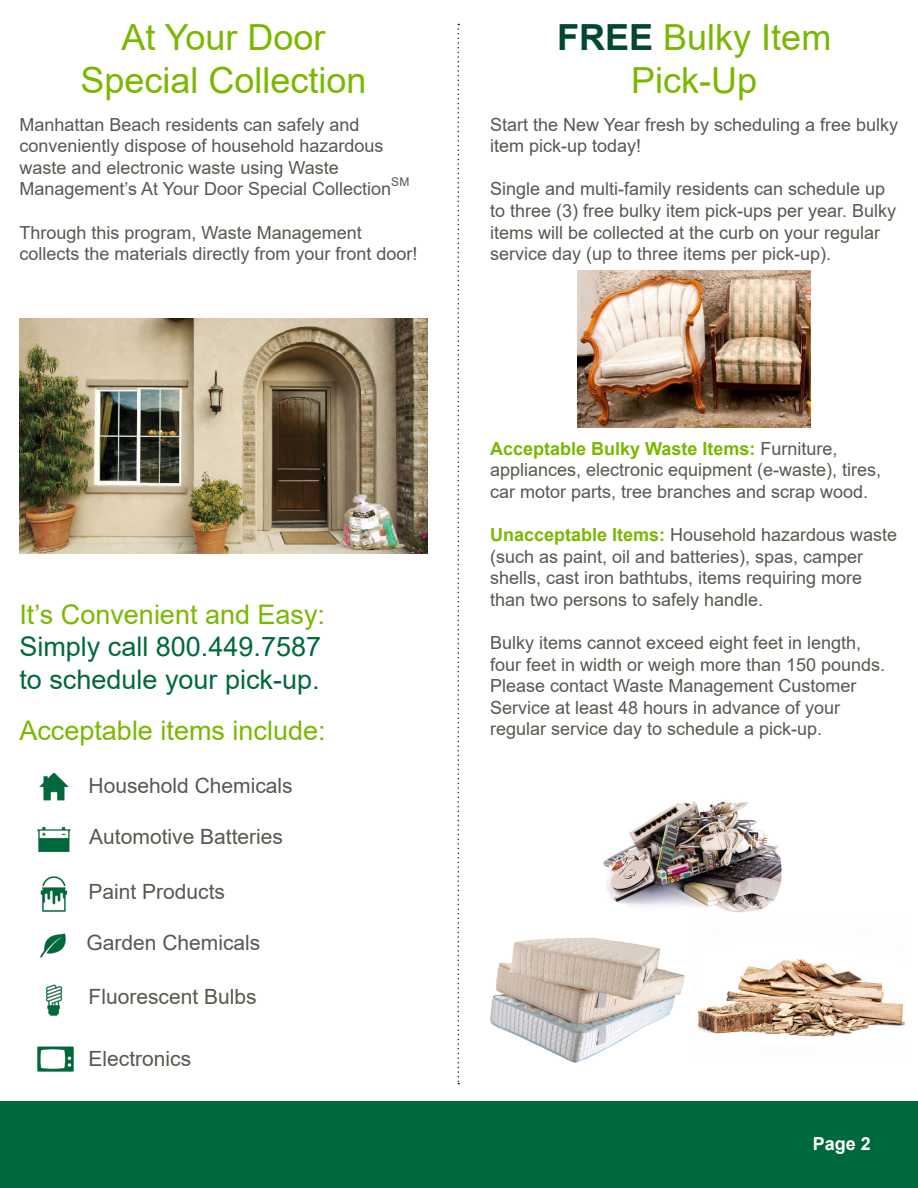
<style>
.page{position:relative;width:918px;height:1188px;background:#fff}
.page>*{position:absolute;margin:0;border:0;box-sizing:border-box;transform-origin:0 0}
.t1{font:36px "Arial";color:#7ab800}
.t2{font:27px "Arial";color:#7ab800}
.t3{font:27px "Arial";color:#00693c}
.t4{font:21px "Arial";color:#57584f}
.t5{font:18px/21.6px "Arial";color:#57584f}
.t6{font:700 18px "Arial";color:#7ab800}
.t7{font:700 18px "Arial";color:#fff}
.t8{font:12px "Arial";color:#57584f}
.s1{font-weight:700;color:#024731}
.s2{font-weight:400;color:#57584f}
.s3{font-weight:700;color:#7ab800}
</style>
<div class="page">
<div style="left:0;top:1102px;width:918px;height:86px;background:#00693c"></div>
<img style="left:490px;top:938px;width:195px;height:125px">
<img style="left:578px;top:270px;width:233px;height:158px">
<img style="left:603px;top:801px;width:179px;height:112px">
<svg style="left:458px;top:24px;width:1px;height:1060px"></svg>
<img style="left:39px;top:772px;width:30px;height:29px">
<img style="left:37px;top:826px;width:34px;height:86px">
<img style="left:40px;top:933px;width:26px;height:25px">
<img style="left:45px;top:984px;width:18px;height:32px">
<img style="left:37px;top:1046px;width:37px;height:26px">
<img style="left:19px;top:319px;width:409px;height:234px">
<img style="left:697px;top:959px;width:207px;height:78px">
<p class="t1" style="left:121px;top:13px;width:206px">At Your Door</p>
<p class="t1" style="left:80px;top:56px;width:288px">Special Collection</p>
<p class="t5" style="left:19px;top:113px;width:342px">Manhattan Beach residents can safely and</p>
<p class="t5" style="left:19px;top:135px;width:366px">conveniently dispose of household hazardous waste and electronic waste using Waste</p>
<p class="t5" style="left:19px;top:178px;width:373px">Management’s At Your Door Special Collection</p>
<p class="t8" style="left:391px;top:174px;width:19px">SM</p>
<p class="t5" style="left:19px;top:221px;width:344px">Through this program, Waste Management</p>
<p class="t5" style="left:19px;top:243px;width:400px">collects the materials directly from your front door!</p>
<p class="t2" style="left:19px;top:596px;width:307px">It’s Convenient and Easy:</p>
<p class="t3" style="left:19px;top:628px;width:303px">Simply call 800.449.7587</p>
<p class="t3" style="left:19px;top:661px;width:302px">to schedule your pick-up.</p>
<p class="t2" style="left:19px;top:712px;width:308px">Acceptable items include:</p>
<p class="t4" style="left:89px;top:771px;width:206px">Household Chemicals</p>
<p class="t4" style="left:89px;top:823px;width:195px">Automotive Batteries</p>
<p class="t4" style="left:89px;top:877px;width:138px">Paint Products</p>
<p class="t4" style="left:87px;top:928px;width:175px">Garden Chemicals</p>
<p class="t4" style="left:89px;top:983px;width:170px">Fluorescent Bulbs</p>
<p class="t4" style="left:89px;top:1045px;width:104px">Electronics</p>
<p class="t1" style="left:557px;top:13px;width:276px"><span class="s1">FREE</span> Bulky Item</p>
<p class="t1" style="left:631px;top:56px;width:127px">Pick-Up</p>
<p class="t5" style="left:490px;top:113px;width:410px">Start the New Year fresh by scheduling a free bulky item pick-up today!</p>
<p class="t5" style="left:490px;top:178px;width:408px">Single and multi-family residents can schedule up to three (3) free bulky item pick-ups per year. Bulky items will be collected at the curb on your regular service day (up to three items per pick-up).</p>
<p class="t6" style="left:490px;top:436px;width:349px">Acceptable Bulky Waste Items: <span class="s2">Furniture,</span></p>
<p class="t5" style="left:490px;top:459px;width:393px">appliances, electronic equipment (e-waste), tires, car motor parts, tree branches and scrap wood.</p>
<p class="t5" style="left:490px;top:524px;width:409px"><span class="s3">Unacceptable Items:</span> Household hazardous waste (such as paint, oil and batteries), spas, camper shells, cast iron bathtubs, items requiring more than two persons to safely handle.</p>
<p class="t5" style="left:490px;top:632px;width:397px">Bulky items cannot exceed eight feet in length, four feet in width or weigh more than 150 pounds.<br>Please contact Waste Management Customer</p>
<p class="t5" style="left:490px;top:696px;width:352px">Service at least 48 hours in advance of your</p>
<p class="t5" style="left:490px;top:718px;width:334px">regular service day to schedule a pick-up.</p>
<p class="t7" style="left:813px;top:1131px;width:60px">Page 2</p>
</div>
